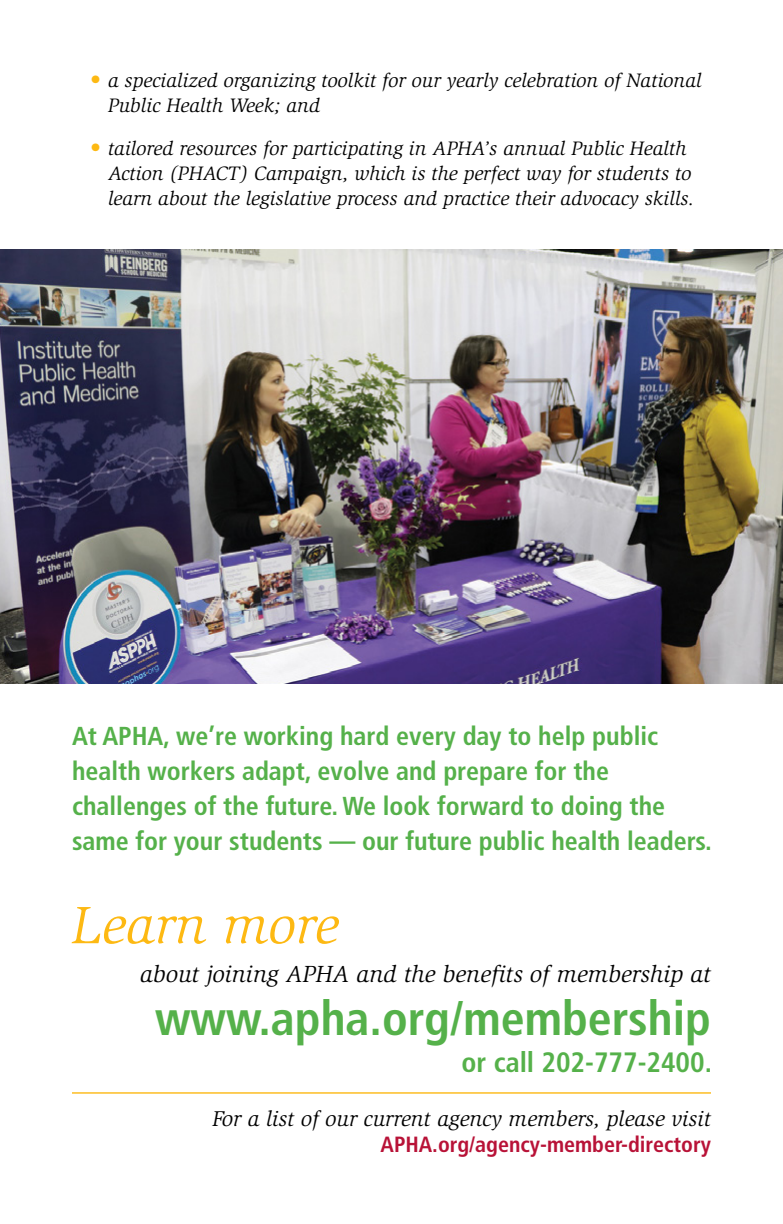
<style>
.page{position:relative;width:783px;height:1224px;background:#fff}
.page>*{position:absolute;margin:0;border:0;box-sizing:border-box;transform-origin:0 0}
.t1{font:italic 54px "Slimbach";color:#fdb913}
.t2{font:700 condensed 48px "Frutiger";color:#55b14a}
.t3{font:700 condensed 28px "Frutiger";color:#55b14a}
.t4{font:700 condensed 26px/35.2px "Frutiger";color:#55b14a}
.t5{font:italic 24px "Slimbach";color:#000}
.t6{font:italic 22px "Slimbach";color:#000}
.t7{font:700 condensed 22px "Frutiger";color:#b81237}
.t8{font:italic 20px/25px "Slimbach";color:#000}
.s1{font-family:"Frutiger";font-weight:700;font-style:normal;font-stretch:condensed;font-size:22px;color:#fdb913}
</style>
<div class="page">
<img style="left:0;top:250px;width:783px;height:434px">
<hr style="left:72px;top:1092px;width:639px;height:2px;background:#fdb913">
<p class="t8" style="left:108px;top:68px;width:595px;text-indent:-18px"><span class="s1">•</span> a specialized organizing toolkit for our yearly celebration of National<br>Public Health Week; and</p>
<p class="t8" style="left:108px;top:136px;width:588px;text-indent:-18px"><span class="s1">•</span> tailored resources for participating in APHA’s annual Public Health<br>Action (PHACT) Campaign, which is the perfect way for students to learn about the legislative process and practice their advocacy skills.</p>
<h3 class="t4" style="left:72px;top:718px;width:642px">At APHA, we’re working hard every day to help public health workers adapt, evolve and prepare for the challenges of the future. We look forward to doing the same for your students — our future public health leaders.</h3>
<h1 class="t1" style="left:72px;top:894px;width:268px">Learn more</h1>
<p class="t5" style="left:140px;top:961px;width:572px">about joining APHA and the benefits of membership at</p>
<h2 class="t2" style="left:155px;top:990px;width:557px">www.apha.org/membership</h2>
<h3 class="t3" style="left:462px;top:1046px;width:252px">or call 202-777-2400.</h3>
<p class="t6" style="left:213px;top:1106px;width:500px">For a list of our current agency members, please visit</p>
<p class="t7" style="left:381px;top:1131px;width:332px">APHA.org/agency-member-directory</p>
</div>
